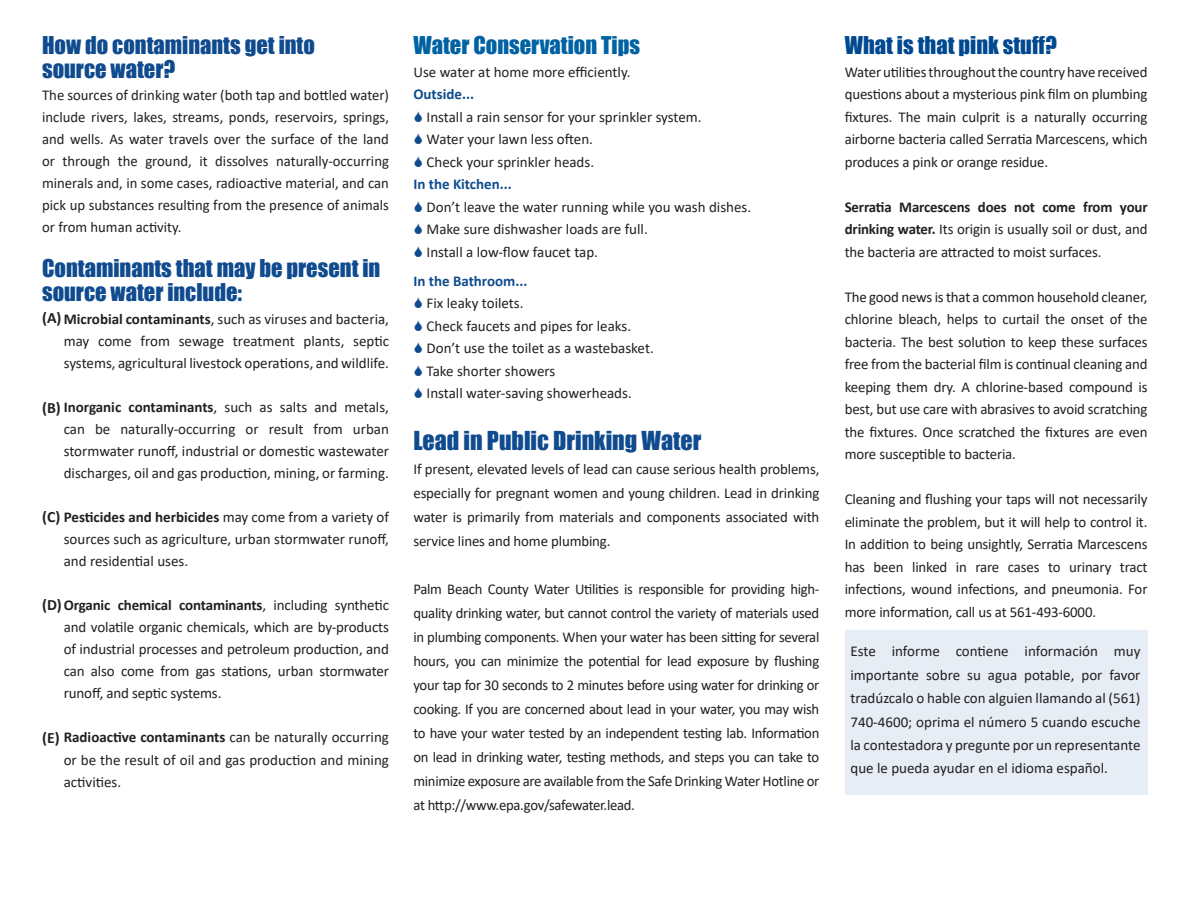
<style>
.page{position:relative;width:1188px;height:918px;background:#fff}
.page>*{position:absolute;margin:0;border:0;box-sizing:border-box;transform-origin:0 0}
.t1{font:24px "Impact";color:#0f4b8e}
.t2{font:22.5px/24px "Impact";color:#0f4b8e}
.t3{font:22.5px "Impact";color:#0062a3}
.t4{font:22.5px "Impact";color:#004990}
.t5{font:15px/22.5px "Calibri";letter-spacing:-.005em;color:#231f20;text-align:justify}
.t6{font:700 15px "Calibri";color:#0f4b8e}
.s1{font-weight:700;font-size:15.75px}
.s2{font-weight:700}
.s3{font-weight:700;color:#0f4b8e}
</style>
<div class="page">
<div style="left:845px;top:631px;width:303px;height:164px;background:#e6edf5"></div>
<p class="t2" style="left:42px;top:33px;width:274px">How do contaminants get into</p>
<p class="t2" style="left:42px;top:57px;width:135px">source water?</p>
<p class="t5" style="left:42px;top:84px;width:348px;line-height:22px">The sources of drinking water (both tap and bottled water) include rivers, lakes, streams, ponds, reservoirs, springs, and wells. As water travels over the surface of the land or through the ground, it dissolves naturally-occurring minerals and, in some cases, radioactive material, and can pick up substances resulting from the presence of animals or from human activity.</p>
<p class="t2" style="left:42px;top:256px;width:340px">Contaminants that may be present in source water include:</p>
<p class="t5" style="left:64px;top:307px;width:327px;line-height:22px;text-indent:-22px"><span class="s1">(A)</span><span class="s2">Microbial contaminants</span>, such as viruses and bacteria, may come from sewage treatment plants, septic systems, agricultural livestock operations, and wildlife.</p>
<p class="t5" style="left:64px;top:395px;width:327px;line-height:22px;text-indent:-22px"><span class="s1">(B)</span> <span class="s2">Inorganic contaminants</span>, such as salts and metals, can be naturally-occurring or result from urban stormwater runoff, industrial or domestic wastewater discharges, oil and gas production, mining, or farming.</p>
<p class="t5" style="left:64px;top:506px;width:327px;line-height:22px;text-indent:-22px"><span class="s1">(C)</span> <span class="s2">Pesticides and herbicides</span> may come from a variety of sources such as agriculture, urban stormwater runoff, and residential uses.</p>
<p class="t5" style="left:64px;top:594px;width:327px;line-height:22px;text-indent:-22px"><span class="s1">(D)</span><span class="s2">Organic chemical contaminants</span>, including synthetic and volatile organic chemicals, which are by-products of industrial processes and petroleum production, and can also come from gas stations, urban stormwater runoff, and septic systems.</p>
<p class="t5" style="left:64px;top:726px;width:327px;line-height:22px;text-indent:-22px"><span class="s1">(E)</span> <span class="s2">Radioactive contaminants</span> can be naturally occurring or be the result of oil and gas production and mining activities.</p>
<p class="t3" style="left:413px;top:28px;width:228px">Water Conservation Tips</p>
<p class="t5" style="left:413px;top:60px;width:219px">Use water at home more efficiently.</p>
<p class="t6" style="left:413px;top:84px;width:62px">Outside...</p>
<p class="t5" style="left:427px;top:105px;width:277px">Install a rain sensor for your sprinkler system.</p>
<p class="t5" style="left:427px;top:128px;width:168px">Water your lawn less often.</p>
<p class="t5" style="left:427px;top:150px;width:169px">Check your sprinkler heads.</p>
<p class="t6" style="left:413px;top:174px;width:100px">In the Kitchen...</p>
<p class="t5" style="left:427px;top:195px;width:326px">Don’t leave the water running while you wash dishes.</p>
<p class="t5" style="left:427px;top:218px;width:223px">Make sure dishwasher loads are full.</p>
<p class="t5" style="left:427px;top:240px;width:173px">Install a low-flow faucet tap.</p>
<p class="t5" style="left:427px;top:269px;width:229px;text-align:left;text-indent:-13px"><span class="s3">In the Bathroom...<br></span>Fix leaky toilets.<br>Check faucets and pipes for leaks.<br>Don’t use the toilet as a wastebasket.<br>Take shorter showers<br>Install water-saving showerheads.</p>
<p class="t1" style="left:413px;top:422px;width:289px">Lead in Public Drinking Water</p>
<p class="t5" style="left:413px;top:457px;width:407px;line-height:24px">If present, elevated levels of lead can cause serious health problems, especially for pregnant women and young children. Lead in drinking water is primarily from materials and components associated with service lines and home plumbing.</p>
<p class="t5" style="left:413px;top:577px;width:407px;line-height:24px">Palm Beach County Water Utilities is responsible for providing high&shy;quality drinking water, but cannot control the variety of materials used in plumbing components. When your water has been sitting for several hours, you can minimize the potential for lead exposure by flushing your tap for 30 seconds to 2 minutes before using water for drinking or cooking. If you are concerned about lead in your water, you may wish to have your water tested by an independent testing lab. Information on lead in drinking water, testing methods, and steps you can take to minimize exposure are available from the Safe Drinking Water Hotline or at http://www.epa.gov/safewater.lead.</p>
<p class="t4" style="left:845px;top:28px;width:214px">What is that pink stuff?</p>
<p class="t5" style="left:845px;top:60px;width:304px">Water utilities throughout the country have received questions about a mysterious pink film on plumbing fixtures. The main culprit is a naturally occurring airborne bacteria called Serratia Marcescens, which produces a pink or orange residue.</p>
<p class="t5" style="left:845px;top:195px;width:304px"><span class="s2">Serratia Marcescens does not come from your drinking water.</span> Its origin is usually soil or dust, and the bacteria are attracted to moist surfaces.</p>
<p class="t5" style="left:845px;top:285px;width:304px">The good news is that a common household cleaner, chlorine bleach, helps to curtail the onset of the bacteria. The best solution to keep these surfaces free from the bacterial film is continual cleaning and keeping them dry. A chlorine-based compound is best, but use care with abrasives to avoid scratching the fixtures. Once scratched the fixtures are even more susceptible to bacteria.</p>
<p class="t5" style="left:845px;top:488px;width:304px">Cleaning and flushing your taps will not necessarily eliminate the problem, but it will help to control it.<br>In addition to being unsightly, Serratia Marcescens has been linked in rare cases to urinary tract infections, wound infections, and pneumonia. For more information, call us at 561-493-6000.</p>
<p class="t5" style="left:851px;top:639px;width:291px;line-height:23.4px">Este informe contiene información muy importante sobre su agua potable, por favor tradúzcalo o hable con alguien llamando al (561)<br>740-4600; oprima el número 5 cuando escuche la contestadora y pregunte por un representante que le pueda ayudar en el idioma español.</p>
</div>
